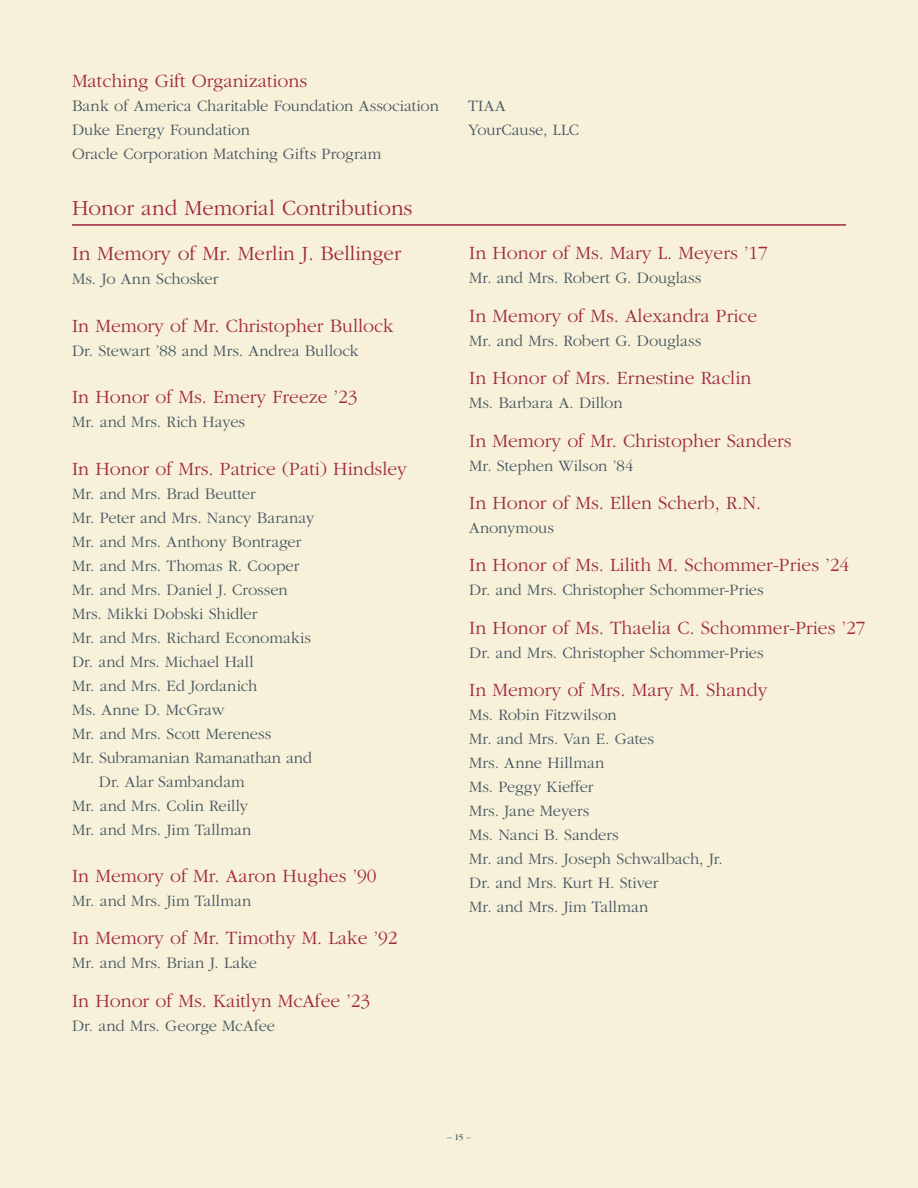
<style>
.page{position:relative;width:918px;height:1188px;background:#f7f1d9}
.page>*{position:absolute;margin:0;border:0;box-sizing:border-box;transform-origin:0 0}
.t1{font:300 22.5px "Garamond";color:#a02842}
.t2{font:300 21px "Garamond";color:#a02842}
.t3{font:300 19.5px "Garamond";color:#a02842}
.t4{font:300 16.5px/24px "Garamond";color:#455560}
.t5{font:300 9px "Garamond";color:#455560}
.s1{font-weight:400}
</style>
<div class="page">
<hr style="left:72px;top:224px;width:774px;height:2px;background:#a02842">
<p class="t3" style="left:72px;top:70px;width:237px">Matching Gift Organizations</p>
<p class="t4" style="left:72px;top:94px;width:368px">Bank of America Charitable Foundation Association<br>Duke Energy Foundation<br>Oracle Corporation Matching Gifts Program</p>
<p class="t4" style="left:468px;top:94px;width:113px">TIAA<br>YourCause, LLC</p>
<h1 class="t1" style="left:72px;top:196px;width:342px">Honor and Memorial Contributions</h1>
<p class="t2" style="left:72px;top:243px;width:331px">In Memory of Mr. Merlin J. Bellinger</p>
<p class="t4" style="left:72px;top:268px;width:148px">Ms. Jo Ann Schosker</p>
<p class="t3" style="left:72px;top:315px;width:323px">In Memory of Mr. Christopher Bullock</p>
<p class="t4" style="left:72px;top:339px;width:288px">Dr. Stewart ’88 and Mrs. Andrea Bullock</p>
<p class="t3" style="left:72px;top:387px;width:287px">In Honor of Ms. Emery Freeze ’23</p>
<p class="t4" style="left:72px;top:410px;width:175px">Mr. and Mrs. Rich Hayes</p>
<p class="t3" style="left:72px;top:458px;width:337px">In Honor of Mrs. Patrice (Pati) Hindsley</p>
<p class="t4" style="left:72px;top:482px;width:185px">Mr. and Mrs. Brad Beutter</p>
<p class="t4" style="left:72px;top:506px;width:244px">Mr. Peter and Mrs. Nancy Baranay</p>
<p class="t4" style="left:72px;top:530px;width:231px">Mr. and Mrs. Anthony Bontrager</p>
<p class="t4" style="left:72px;top:554px;width:229px">Mr. and Mrs. Thomas R. Cooper</p>
<p class="t4" style="left:72px;top:578px;width:217px">Mr. and Mrs. Daniel J. Crossen</p>
<p class="t4" style="left:72px;top:602px;width:187px">Mrs. Mikki Dobski Shidler</p>
<p class="t4" style="left:72px;top:626px;width:241px">Mr. and Mrs. Richard Economakis</p>
<p class="t4" style="left:72px;top:650px;width:183px">Dr. and Mrs. Michael Hall</p>
<p class="t4" style="left:72px;top:674px;width:187px">Mr. and Mrs. Ed Jordanich</p>
<p class="t4" style="left:72px;top:698px;width:154px">Ms. Anne D. McGraw</p>
<p class="t4" style="left:72px;top:722px;width:201px">Mr. and Mrs. Scott Mereness</p>
<p class="t4" style="left:72px;top:746px;width:242px">Mr. Subramanian Ramanathan and</p>
<p class="t4" style="left:99px;top:770px;width:147px">Dr. Alar Sambandam</p>
<p class="t4" style="left:72px;top:794px;width:178px">Mr. and Mrs. Colin Reilly</p>
<p class="t4" style="left:72px;top:818px;width:181px">Mr. and Mrs. Jim Tallman</p>
<p class="t3" style="left:72px;top:866px;width:306px">In Memory of Mr. Aaron Hughes ’90</p>
<p class="t4" style="left:72px;top:889px;width:181px">Mr. and Mrs. Jim Tallman</p>
<p class="t3" style="left:72px;top:928px;width:327px">In Memory of Mr. Timothy M. Lake ’92</p>
<p class="t4" style="left:72px;top:952px;width:186px">Mr. and Mrs. Brian J. Lake</p>
<p class="t3" style="left:72px;top:990px;width:300px">In Honor of Ms. Kaitlyn McAfee ’23</p>
<p class="t4" style="left:72px;top:1014px;width:205px">Dr. and Mrs. George McAfee</p>
<p class="t3" style="left:469px;top:243px;width:300px">In Honor of Ms. Mary L. Meyers ’17</p>
<p class="t4" style="left:469px;top:266px;width:234px">Mr. and Mrs. Robert G. Douglass</p>
<p class="t3" style="left:469px;top:305px;width:290px">In Memory of Ms. Alexandra Price</p>
<p class="t4" style="left:469px;top:329px;width:234px">Mr. and Mrs. Robert G. Douglass</p>
<p class="t3" style="left:469px;top:368px;width:284px">In Honor of Mrs. Ernestine Raclin</p>
<p class="t4" style="left:469px;top:391px;width:155px">Ms. Barbara A. Dillon</p>
<p class="t3" style="left:469px;top:430px;width:324px">In Memory of Mr. Christopher Sanders</p>
<p class="t4" style="left:469px;top:454px;width:166px">Mr. Stephen Wilson ’84</p>
<p class="t3" style="left:469px;top:493px;width:294px">In Honor of Ms. Ellen Scherb, R.N.</p>
<p class="t4" style="left:469px;top:516px;width:86px">Anonymous</p>
<p class="t3" style="left:469px;top:555px;width:382px">In Honor of Ms. Lilith M. Schommer-Pries ’24</p>
<p class="t4" style="left:469px;top:578px;width:296px">Dr. and Mrs. Christopher Schommer-Pries</p>
<p class="t3" style="left:469px;top:617px;width:398px">In Honor of Ms. Thaelia C. Schommer-Pries ’27</p>
<p class="t4" style="left:469px;top:641px;width:296px">Dr. and Mrs. Christopher Schommer-Pries</p>
<p class="t3" style="left:469px;top:680px;width:300px">In Memory of Mrs. Mary M. Shandy</p>
<p class="t4" style="left:469px;top:703px;width:255px">Ms. Robin Fitzwilson<br>Mr. and Mrs. Van E. Gates<br>Mrs. Anne Hillman<br>Ms. Peggy Kieffer<br>Mrs. Jane Meyers<br>Ms. Nanci B. Sanders<br>Mr. and Mrs. Joseph Schwalbach, Jr.<br>Dr. and Mrs. Kurt H. Stiver<br>Mr. and Mrs. Jim Tallman</p>
<p class="t5" style="left:447px;top:1133px;width:25px">– <span class="s1">15</span> –</p>
</div>
